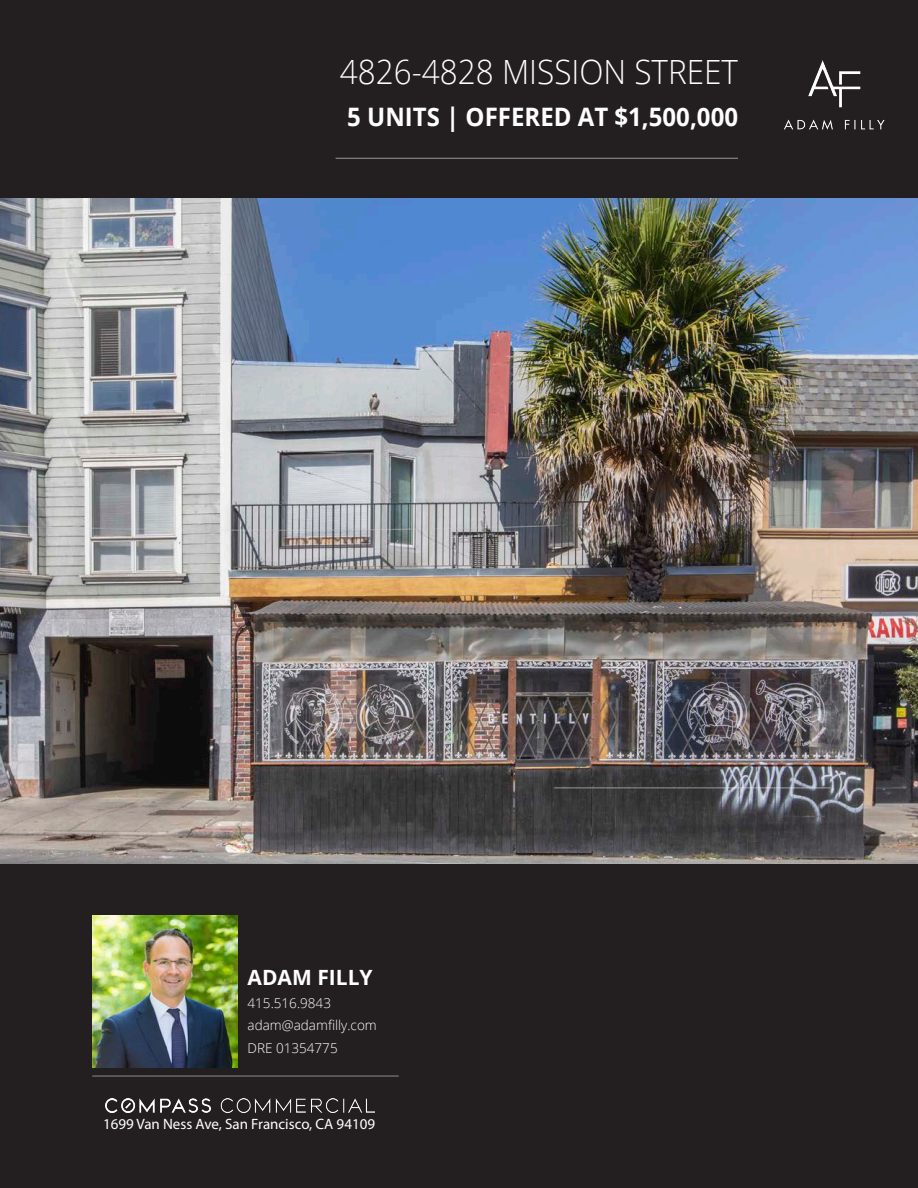
<style>
.page{position:relative;width:918px;height:1188px;background:#fff}
.page>*{position:absolute;margin:0;border:0;box-sizing:border-box;transform-origin:0 0}
.t1{font:300 33.45px "Open Sans";color:#fff;scale:.94 1}
.t2{font:700 25.5px "Open Sans";color:#fff;scale:.94 1}
.t3{font:700 21px "Open Sans";color:#fff}
.t4{font:15px "Myriad Pro";color:#fff}
.t5{font:300 13.5px "Open Sans";color:#fff}
</style>
<div class="page">
<img style="left:0;top:198px;width:918px;height:666px">
<div style="left:0;top:864px;width:918px;height:324px;background:#231f20"></div>
<div style="left:0;top:0;width:918px;height:198px;background:#231f20"></div>
<hr style="left:336px;top:158px;width:402px;height:1px;background:#fff">
<img style="left:784px;top:60px;width:101px;height:70px">
<img style="left:93px;top:915px;width:145px;height:153px">
<hr style="left:554px;top:788px;width:277px;height:1px;background:#fff">
<img style="left:106px;top:1099px;width:268px;height:14px">
<hr style="left:92px;top:1076px;width:307px;height:1px;background:#fff">
<p class="t1" style="left:340px;top:49px;width:425px">4826-4828 MISSION STREET</p>
<p class="t2" style="left:347px;top:99px;width:417px">5 UNITS | OFFERED AT $1,500,000</p>
<p class="t3" style="left:248px;top:963px;width:127px">ADAM FILLY</p>
<p class="t5" style="left:248px;top:994px;width:85px">415.516.9843</p>
<p class="t5" style="left:248px;top:1016px;width:131px">adam@adamfilly.com</p>
<p class="t5" style="left:248px;top:1039px;width:92px">DRE 01354775</p>
<p class="t4" style="left:103px;top:1115px;width:274px">1699 Van Ness Ave, San Francisco, CA 94109</p>
</div>
